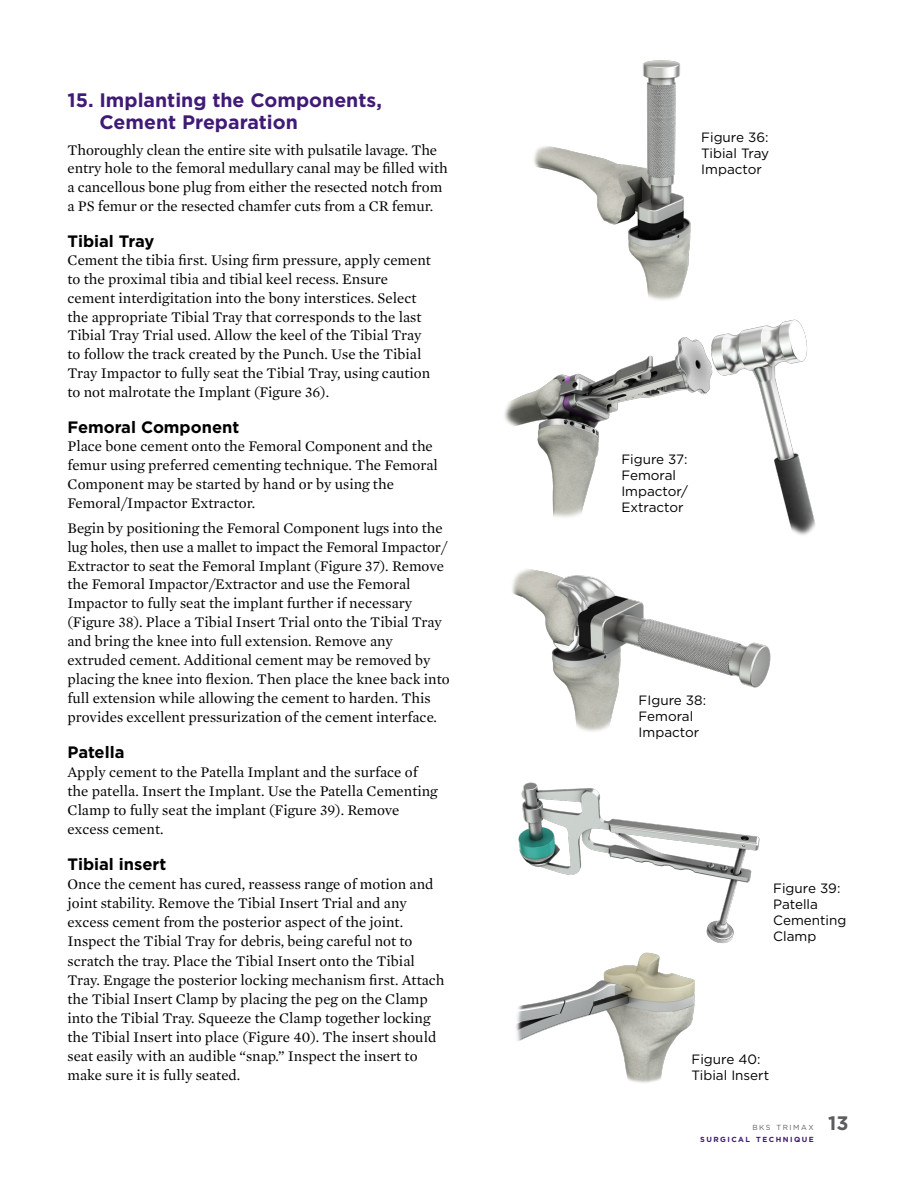
<style>
.page{position:relative;width:918px;height:1188px;background:#fff}
.page>*{position:absolute;margin:0;border:0;box-sizing:border-box;transform-origin:0 0}
.t1{font:700 19.5px/22.5px "Gotham";color:#401a77}
.t2{font:700 19.5px "Gotham";color:#5e5c60}
.t3{font:700 16.5px "Gotham";color:#000}
.t4{font:15px/18.8px "Mercury Text G1";color:#000}
.t5{font:13.5px/15.8px "Gotham";color:#000}
.t6{font:700 7.35px "Gotham";letter-spacing:.2em;color:#401a77}
.t7{font:7.35px "Gotham";letter-spacing:.2em;color:#5e5c60}
</style>
<div class="page">
<img style="left:534px;top:60px;width:157px;height:240px">
<img style="left:504px;top:319px;width:312px;height:216px">
<img style="left:512px;top:569px;width:259px;height:163px">
<img style="left:518px;top:782px;width:242px;height:162px">
<img style="left:516px;top:939px;width:191px;height:144px">
<h1 class="t1" style="left:99px;top:88px;width:284px;text-indent:-32px">15. Implanting the Components,<br>Cement Preparation</h1>
<p class="t4" style="left:68px;top:139px;width:382px">Thoroughly clean the entire site with pulsatile lavage. The entry hole to the femoral medullary canal may be filled with a cancellous bone plug from either the resected notch from a PS femur or the resected chamfer cuts from a CR femur.</p>
<p class="t3" style="left:68px;top:230px;width:88px">Tibial Tray</p>
<p class="t4" style="left:68px;top:250px;width:365px">Cement the tibia first. Using firm pressure, apply cement to the proximal tibia and tibial keel recess. Ensure cement interdigitation into the bony interstices. Select the appropriate Tibial Tray that corresponds to the last Tibial Tray Trial used. Allow the keel of the Tibial Tray to follow the track created by the Punch. Use the Tibial Tray Impactor to fully seat the Tibial Tray, using caution to not malrotate the Implant (Figure 36).</p>
<p class="t3" style="left:68px;top:416px;width:173px">Femoral Component</p>
<p class="t4" style="left:68px;top:436px;width:372px">Place bone cement onto the Femoral Component and the femur using preferred cementing technique. The Femoral Component may be started by hand or by using the Femoral/Impactor Extractor.</p>
<p class="t4" style="left:68px;top:518px;width:384px">Begin by positioning the Femoral Component lugs into the lug holes, then use a mallet to impact the Femoral Impactor/ Extractor to seat the Femoral Implant (Figure 37). Remove the Femoral Impactor/Extractor and use the Femoral Impactor to fully seat the implant further if necessary (Figure 38). Place a Tibial Insert Trial onto the Tibial Tray and bring the knee into full extension. Remove any extruded cement. Additional cement may be removed by placing the knee into flexion. Then place the knee back into full extension while allowing the cement to harden. This provides excellent pressurization of the cement interface.</p>
<p class="t3" style="left:68px;top:741px;width:58px">Patella</p>
<p class="t4" style="left:68px;top:762px;width:372px">Apply cement to the Patella Implant and the surface of the patella. Insert the Implant. Use the Patella Cementing Clamp to fully seat the implant (Figure 39). Remove excess cement.</p>
<p class="t3" style="left:68px;top:853px;width:100px">Tibial insert</p>
<p class="t4" style="left:68px;top:874px;width:379px">Once the cement has cured, reassess range of motion and joint stability. Remove the Tibial Insert Trial and any excess cement from the posterior aspect of the joint.<br>Inspect the Tibial Tray for debris, being careful not to scratch the tray. Place the Tibial Insert onto the Tibial Tray. Engage the posterior locking mechanism first. Attach the Tibial Insert Clamp by placing the peg on the Clamp into the Tibial Tray. Squeeze the Clamp together locking the Tibial Insert into place (Figure 40). The insert should seat easily with an audible “snap.” Inspect the insert to make sure it is fully seated.</p>
<p class="t5" style="left:701px;top:129px;width:69px;text-align:justify">Figure 36:<br>Tibial Tray Impactor</p>
<p class="t5" style="left:621px;top:452px;width:68px">Figure 37:<br>Femoral<br>Impactor/<br>Extractor</p>
<p class="t5" style="left:639px;top:692px;width:69px">FIgure 38:<br>Femoral<br>Impactor</p>
<p class="t5" style="left:773px;top:880px;width:75px">Figure 39:<br>Patella<br>Cementing<br>Clamp</p>
<p class="t5" style="left:692px;top:1051px;width:79px">Figure 40:<br>Tibial Insert</p>
<p class="t7" style="left:752px;top:1122px;width:63px">BKS TRIMAX</p>
<p class="t6" style="left:700px;top:1135px;width:115px">SURGICAL TECHNIQUE</p>
<h1 class="t2" style="left:828px;top:1110px;width:22px">13</h1>
</div>
